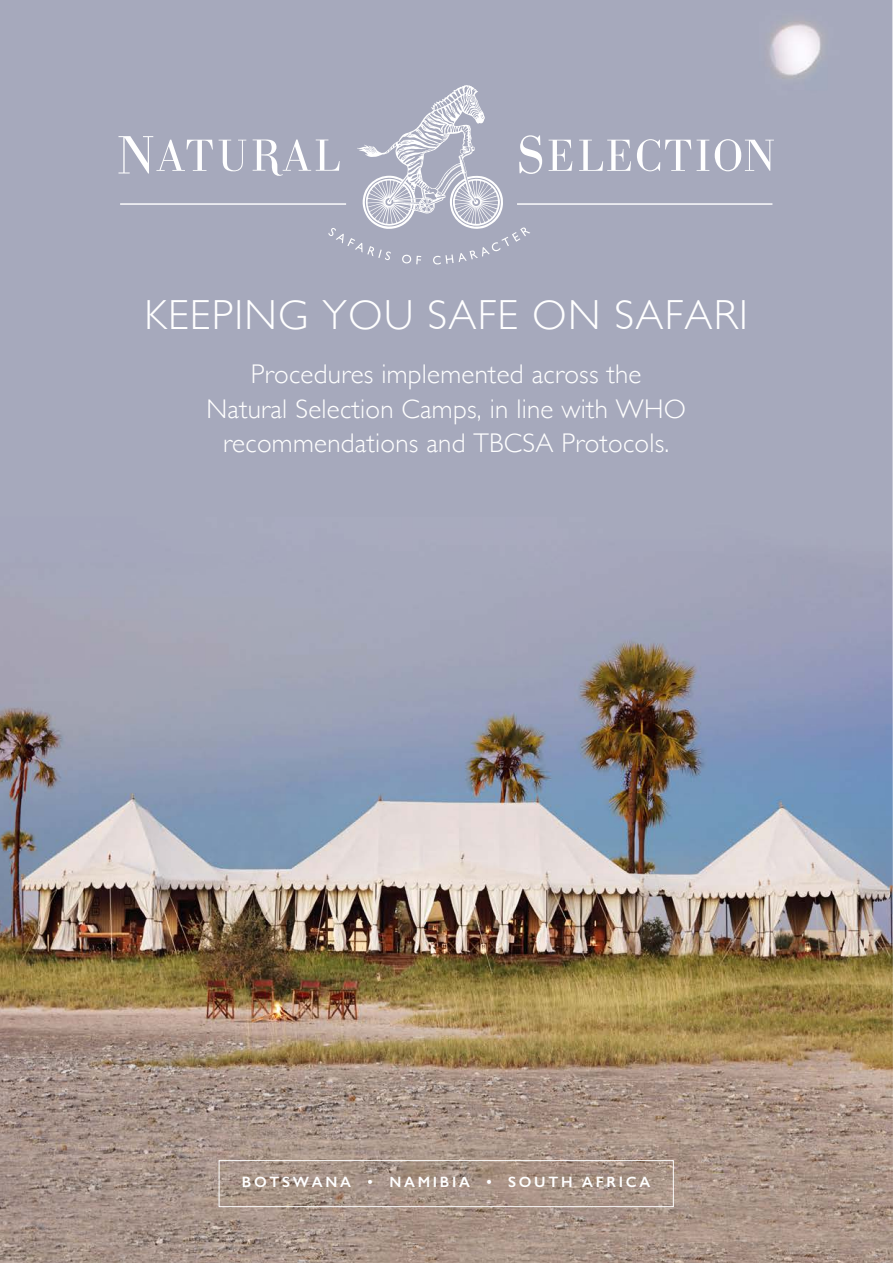
<style>
.page{position:relative;width:893px;height:1263px;background:#fff}
.page>*{position:absolute;margin:0;border:0;box-sizing:border-box;transform-origin:0 0}
.t1{font:300 42px "Gill Sans";letter-spacing:.03em;color:#fff}
.t2{font:300 27px/34.5px "Gill Sans";letter-spacing:.01em;color:#fff;text-align:center}
.t3{font:600 15px "Gill Sans";letter-spacing:.18em;color:#fff}
</style>
<div class="page">
<img style="left:0;top:0;width:893px;height:1263px">
<svg style="left:118px;top:136px;width:95px;height:37px"></svg>
<svg style="left:219px;top:140px;width:27px;height:31px"></svg>
<svg style="left:549px;top:140px;width:23px;height:31px"></svg>
<svg style="left:579px;top:140px;width:52px;height:31px"></svg>
<svg style="left:637px;top:139px;width:54px;height:32px"></svg>
<svg style="left:697px;top:140px;width:12px;height:31px"></svg>
<svg style="left:715px;top:139px;width:59px;height:32px"></svg>
<svg style="left:253px;top:85px;width:289px;height:179px;background:#b0b2c3"></svg>
<hr style="left:120px;top:203px;width:226px;height:2px;background:#fff">
<hr style="left:517px;top:203px;width:255px;height:2px;background:#fff">
<div style="left:219px;top:1160px;width:455px;height:47px;border:1px solid #fff"></div>
<p class="t1" style="left:144px;top:282px;width:605px">KEEPING YOU SAFE ON SAFARI</p>
<p class="t2" style="left:206px;top:356px;width:481px">Procedures implemented across the<br>Natural Selection Camps, in line with WHO recommendations and TBCSA Protocols.</p>
<p class="t3" style="left:242px;top:1172px;width:410px">BOTSWANA • NAMIBIA • SOUTH AFRICA</p>
</div>
